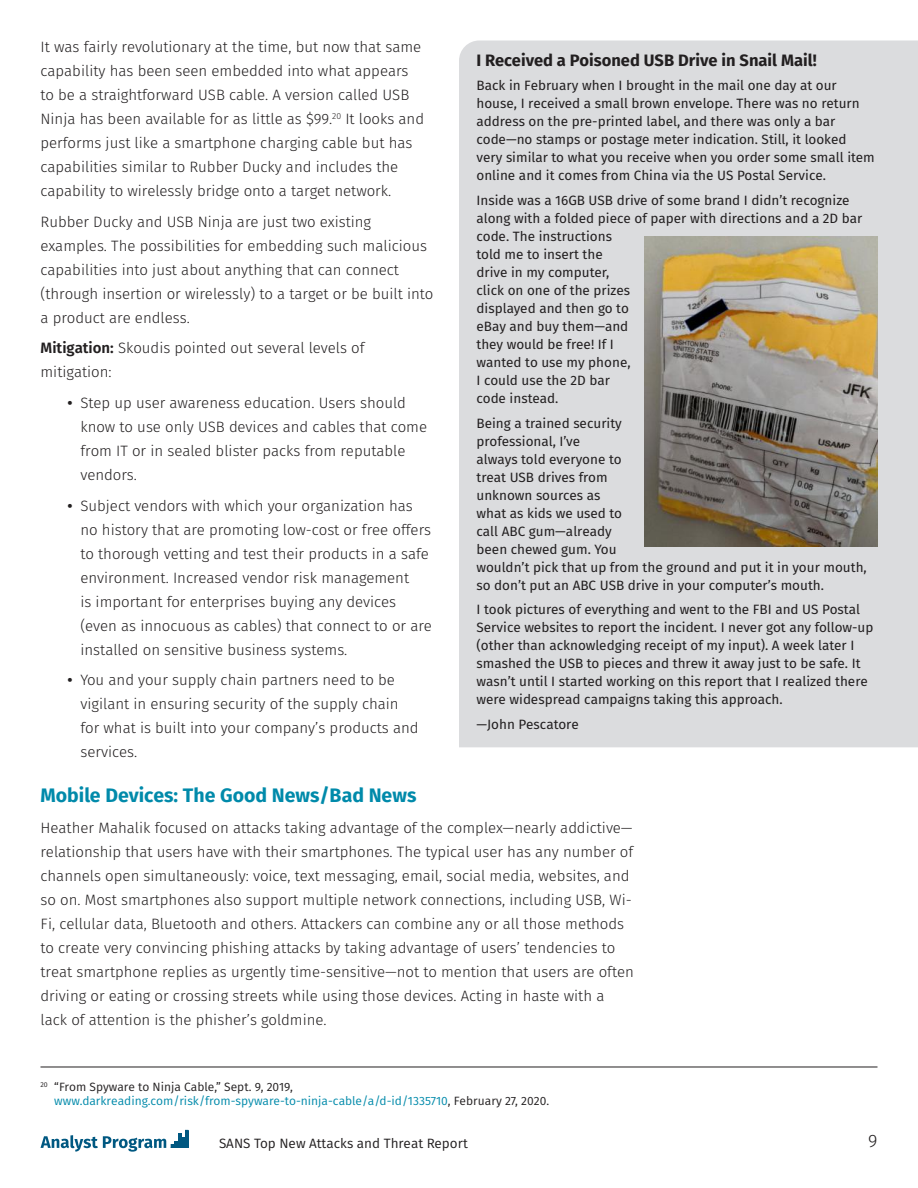
<style>
.page{position:relative;width:918px;height:1188px;background:#fff}
.page>*{position:absolute;margin:0;border:0;box-sizing:border-box;transform-origin:0 0}
.t1{font:700 19.5px "Fira Sans";color:#008aaa}
.t2{font:300 18px "Fira Sans";color:#221f20}
.t3{font:700 16.5px "Fira Sans";color:#221f20}
.t4{font:300 15px/24px "Fira Sans";color:#221f20}
.t5{font:13.5px/18px "Fira Sans";color:#221f20}
.t6{font:13.5px "Fira Sans";color:#221f20}
.t7{font:12px/14.4px "Fira Sans";color:#008aaa}
.s1{font-weight:600}
.s2{color:#221f20}
</style>
<div class="page">
<hr style="left:178px;top:1133px;width:3px;height:15px;background:#005881">
<hr style="left:186px;top:1130px;width:3px;height:18px;background:#005881">
<svg style="left:41px;top:1135px;width:145px;height:17px"></svg>
<div style="left:459px;top:40px;width:459px;height:707px;background:#dbdcde"></div>
<img style="left:645px;top:237px;width:233px;height:309px">
<hr style="left:40px;top:1067px;width:838px;height:1px;background:#221f20">
<p class="t4" style="left:40px;top:35px;width:385px">It was fairly revolutionary at the time, but now that same capability has been seen embedded into what appears to be a straightforward USB cable. A version called USB Ninja has been available for as little as $99.<sup>20</sup> It looks and performs just like a smartphone charging cable but has capabilities similar to Rubber Ducky and includes the capability to wirelessly bridge onto a target network.</p>
<p class="t4" style="left:40px;top:209px;width:395px">Rubber Ducky and USB Ninja are just two existing examples. The possibilities for embedding such malicious capabilities into just about anything that can connect (through insertion or wirelessly) to a target or be built into a product are endless.</p>
<p class="t4" style="left:40px;top:336px;width:326px"><span class="s1">Mitigation:</span> Skoudis pointed out several levels of mitigation:</p>
<p class="t4" style="left:80px;top:391px;width:348px;text-indent:-13px"><span class="s1">•</span> Step up user awareness education. Users should know to use only USB devices and cables that come from IT or in sealed blister packs from reputable vendors.</p>
<p class="t4" style="left:80px;top:494px;width:353px;text-indent:-13px"><span class="s1">•</span> Subject vendors with which your organization has no history that are promoting low-cost or free offers to thorough vetting and test their products in a safe environment. Increased vendor risk management<br>is important for enterprises buying any devices (even as innocuous as cables) that connect to or are installed on sensitive business systems.</p>
<p class="t4" style="left:80px;top:668px;width:340px;text-indent:-13px"><span class="s1">•</span> You and your supply chain partners need to be vigilant in ensuring security of the supply chain for what is built into your company’s products and services.</p>
<h1 class="t1" style="left:40px;top:781px;width:377px">Mobile Devices: The Good News/Bad News</h1>
<p class="t4" style="left:40px;top:815px;width:595px">Heather Mahalik focused on attacks taking advantage of the complex—nearly addictive— relationship that users have with their smartphones. The typical user has any number of channels open simultaneously: voice, text messaging, email, social media, websites, and so on. Most smartphones also support multiple network connections, including USB, Wi-Fi, cellular data, Bluetooth and others. Attackers can combine any or all those methods to create very convincing phishing attacks by taking advantage of users’ tendencies to treat smartphone replies as urgently time-sensitive—not to mention that users are often driving or eating or crossing streets while using those devices. Acting in haste with a lack of attention is the phisher’s goldmine.</p>
<p class="t3" style="left:477px;top:48px;width:342px">I Received a Poisoned USB Drive in Snail Mail!</p>
<p class="t5" style="left:477px;top:77px;width:400px">Back in February when I brought in the mail one day at our house, I received a small brown envelope. There was no return address on the pre-printed label, and there was only a bar code—no stamps or postage meter indication. Still, it looked very similar to what you receive when you order some small item online and it comes from China via the US Postal Service.</p>
<p class="t5" style="left:477px;top:191px;width:387px">Inside was a 16GB USB drive of some brand I didn’t recognize along with a folded piece of paper with directions and a 2D bar code. The instructions<br>told me to insert the<br>drive in my computer,<br>click on one of the prizes<br>displayed and then go to<br>eBay and buy them—and<br>they would be free! If I<br>wanted to use my phone,<br>I could use the 2D bar<br>code instead.</p>
<p class="t5" style="left:477px;top:414px;width:392px">Being a trained security<br>professional, I’ve<br>always told everyone to<br>treat USB drives from<br>unknown sources as<br>what as kids we used to<br>call ABC gum—already<br>been chewed gum. You<br>wouldn’t pick that up from the ground and put it in your mouth, so don’t put an ABC USB drive in your computer’s mouth.</p>
<p class="t5" style="left:477px;top:601px;width:398px">I took pictures of everything and went to the FBI and US Postal Service websites to report the incident. I never got any follow-up (other than acknowledging receipt of my input). A week later I smashed the USB to pieces and threw it away just to be safe. It wasn’t until I started working on this report that I realized there were widespread campaigns taking this approach.</p>
<p class="t5" style="left:477px;top:715px;width:104px">—John Pescatore</p>
<p class="t7" style="left:54px;top:1079px;width:496px;text-indent:-14px"><sup>20</sup> <span class="s2">“From Spyware to Ninja Cable,” Sept. 9, 2019, </span>www.darkreading.com/risk/from-spyware-to-ninja-cable/a/d-id/1335710<span class="s2">, February 27, 2020.</span></p>
<p class="t6" style="left:219px;top:1133px;width:250px">SANS Top New Attacks and Threat Report</p>
<p class="t2" style="left:868px;top:1128px;width:11px">9</p>
</div>
